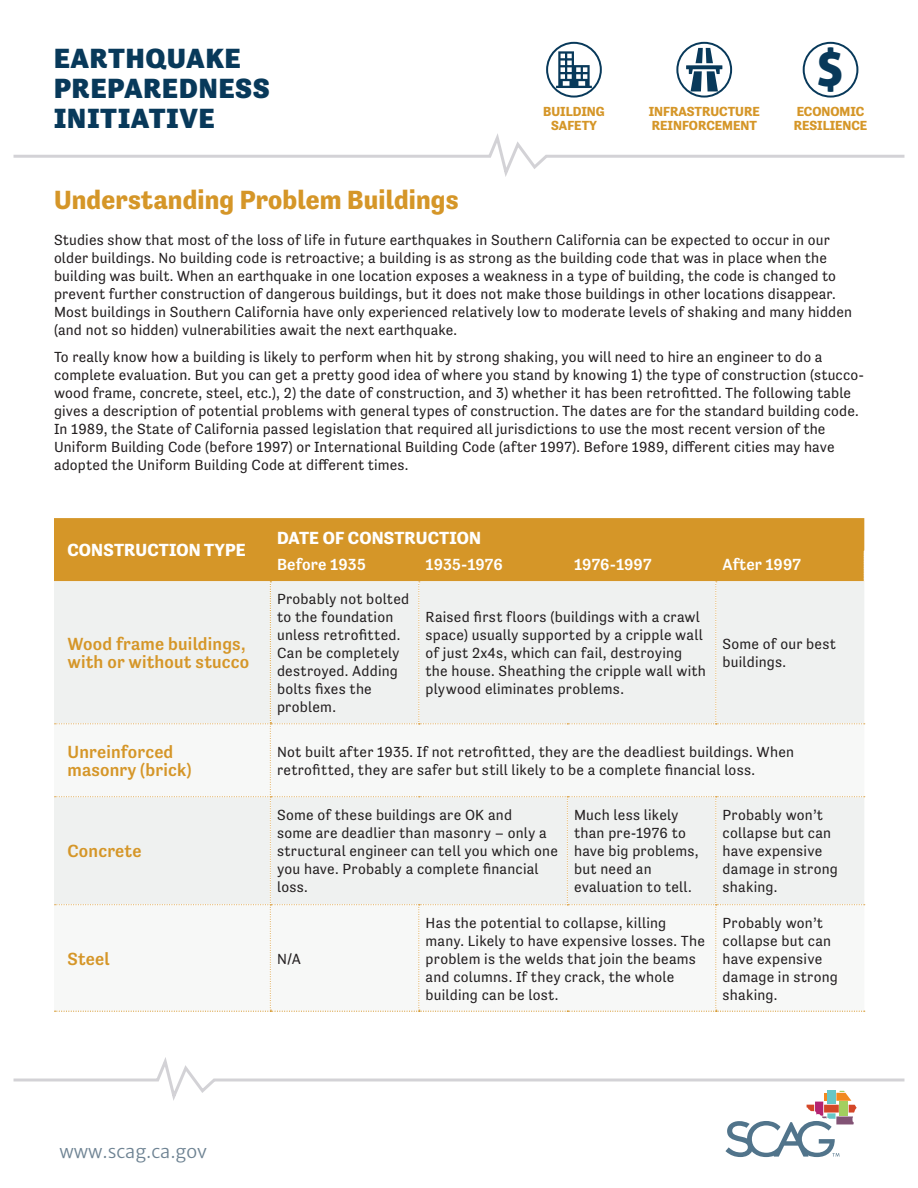
<style>
.page{position:relative;width:918px;height:1188px;background:#fff}
.page>*{position:absolute;margin:0;border:0;box-sizing:border-box;transform-origin:0 0}
.t1{font:47.7px "Aller Display";color:#08395a}
.t2{font:900 28.5px/30px "Tenso";letter-spacing:.04em;color:#08395a}
.t3{font:700 27px "Tenso";letter-spacing:.005em;color:#d59628}
.Table_Column_Header{font:500 18px/18px "Tenso";letter-spacing:.01em;color:#d59628}
.Table_Header{font:700 18px "Tenso";letter-spacing:.01em;color:#fff}
.t4{font:18px "Merriweather Sans";color:#6e8393}
.Table_Subheader{font:500 16.5px "Tenso";letter-spacing:.01em;color:#fff}
.Table_Body_Text{font:15px/18px "Tenso";letter-spacing:.01em;color:#231f20}
.t5{font:700 13.5px/13.5px "Tenso";color:#d59628}
</style>
<div class="page">
<div style="left:676px;top:42px;width:56px;height:56px;border:2px solid #08395a;border-radius:50%"></div>
<svg style="left:686px;top:48px;width:36px;height:43px"></svg>
<div style="left:803px;top:42px;width:55px;height:56px;border:2px solid #08395a;border-radius:50%"></div>
<div style="left:546px;top:42px;width:56px;height:56px;border:2px solid #08395a;border-radius:50%"></div>
<svg style="left:556px;top:51px;width:36px;height:37px"></svg>
<svg style="left:13px;top:133px;width:892px;height:44px"></svg>
<svg style="left:13px;top:1057px;width:892px;height:100px"></svg>
<div style="left:54px;top:518px;width:810px;height:63px;background:#d59628"></div>
<svg style="left:55px;top:550px;width:810px;height:462px"></svg>
<h2 class="t2" style="left:54px;top:43px;width:217px">EARTHQUAKE<br>PREPAREDNESS<br>INITIATIVE</h2>
<h1 class="t1" style="left:817px;top:38px;width:29px">$</h1>
<p class="t5" style="left:649px;top:105px;width:112px">INFRASTRUCTURE<br>REINFORCEMENT</p>
<p class="t5" style="left:543px;top:105px;width:63px;text-align:center">BUILDING<br>SAFETY</p>
<p class="t5" style="left:794px;top:105px;width:75px">ECONOMIC<br>RESILIENCE</p>
<p class="t3" style="left:54px;top:185px;width:406px">Understanding Problem Buildings</p>
<p class="Table_Body_Text" style="left:54px;top:231px;width:800px">Studies show that most of the loss of life in future earthquakes in Southern California can be expected to occur in our older buildings. No building code is retroactive; a building is as strong as the building code that was in place when the building was built. When an earthquake in one location exposes a weakness in a type of building, the code is changed to prevent further construction of dangerous buildings, but it does not make those buildings in other locations disappear.<br>Most buildings in Southern California have only experienced relatively low to moderate levels of shaking and many hidden (and not so hidden) vulnerabilities await the next earthquake.</p>
<p class="Table_Body_Text" style="left:54px;top:348px;width:812px">To really know how a building is likely to perform when hit by strong shaking, you will need to hire an engineer to do a complete evaluation. But you can get a pretty good idea of where you stand by knowing 1) the type of construction (stucco&shy;wood frame, concrete, steel, etc.), 2) the date of construction, and 3) whether it has been retrofitted. The following table gives a description of potential problems with general types of construction. The dates are for the standard building code.<br>In 1989, the State of California passed legislation that required all jurisdictions to use the most recent version of the Uniform Building Code (before 1997) or International Building Code (after 1997). Before 1989, different cities may have adopted the Uniform Building Code at different times.</p>
<p class="Table_Header" style="left:68px;top:540px;width:180px">CONSTRUCTION TYPE</p>
<p class="Table_Column_Header" style="left:68px;top:635px;width:183px">Wood frame buildings, with or without stucco</p>
<p class="Table_Header" style="left:277px;top:527px;width:206px">DATE OF CONSTRUCTION</p>
<p class="Table_Subheader" style="left:277px;top:555px;width:90px">Before 1935</p>
<p class="Table_Subheader" style="left:426px;top:555px;width:79px">1935-1976</p>
<p class="Table_Subheader" style="left:574px;top:555px;width:79px">1976-1997</p>
<p class="Table_Subheader" style="left:723px;top:555px;width:80px">After 1997</p>
<p class="Table_Body_Text" style="left:277px;top:590px;width:134px">Probably not bolted to the foundation unless retrofitted.<br>Can be completely destroyed. Adding bolts fixes the problem.</p>
<p class="Table_Body_Text" style="left:426px;top:608px;width:282px">Raised first floors (buildings with a crawl space) usually supported by a cripple wall of just 2x4s, which can fail, destroying the house. Sheathing the cripple wall with plywood eliminates problems.</p>
<p class="Table_Body_Text" style="left:723px;top:635px;width:115px">Some of our best buildings.</p>
<p class="Table_Column_Header" style="left:68px;top:743px;width:126px">Unreinforced masonry (brick)</p>
<p class="Table_Body_Text" style="left:277px;top:743px;width:519px">Not built after 1935. If not retrofitted, they are the deadliest buildings. When retrofitted, they are safer but still likely to be a complete financial loss.</p>
<p class="Table_Column_Header" style="left:68px;top:842px;width:75px">Concrete</p>
<p class="Table_Body_Text" style="left:277px;top:806px;width:282px">Some of these buildings are OK and<br>some are deadlier than masonry – only a structural engineer can tell you which one you have. Probably a complete financial loss.</p>
<p class="Table_Body_Text" style="left:574px;top:806px;width:126px">Much less likely than pre-1976 to have big problems, but need an evaluation to tell.</p>
<p class="Table_Body_Text" style="left:723px;top:806px;width:117px">Probably won’t collapse but can have expensive damage in strong shaking.</p>
<p class="Table_Column_Header" style="left:68px;top:950px;width:44px">Steel</p>
<p class="Table_Body_Text" style="left:277px;top:949px;width:25px">N/A</p>
<p class="t4" style="left:59px;top:1141px;width:149px">www.scag.ca.gov</p>
<p class="Table_Body_Text" style="left:426px;top:913px;width:281px">Has the potential to collapse, killing many. Likely to have expensive losses. The problem is the welds that join the beams and columns. If they crack, the whole building can be lost.</p>
<p class="Table_Body_Text" style="left:723px;top:913px;width:117px">Probably won’t collapse but can have expensive damage in strong shaking.</p>
</div>
